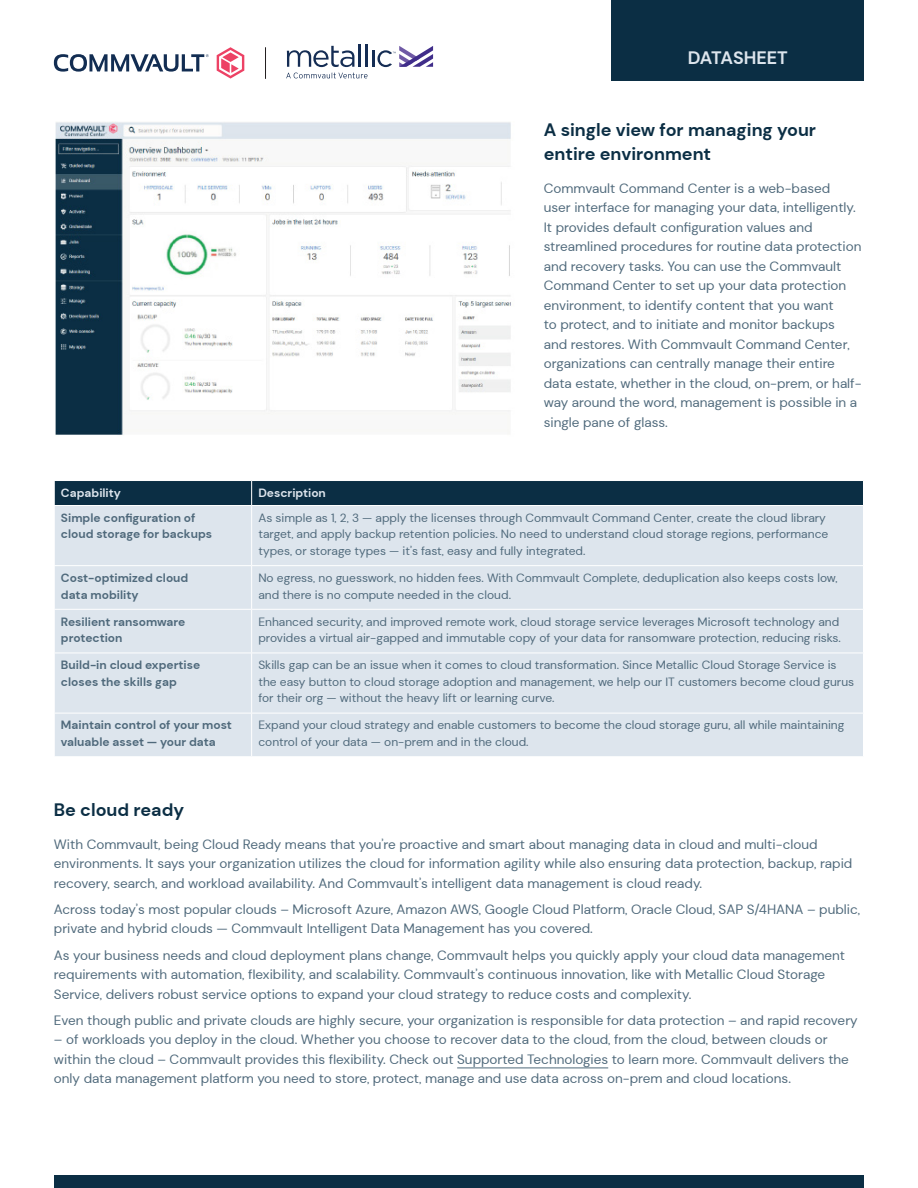
<style>
.page{position:relative;width:918px;height:1188px;background:#fff}
.page>*{position:absolute;margin:0;border:0;box-sizing:border-box;transform-origin:0 0}
.t1{font:700 18px/24px "DM Sans";color:#0b2e44}
.t2{font:700 18px "DM Sans";color:#dde5ed}
.t3{font:13.5px/19.5px "DM Sans";color:#4f697b}
.t4{font:12px/16.5px "DM Sans";color:#4f697b}
.t5{font:700 12px/16.5px "DM Sans";color:#4f697b}
.t6{font:700 12px "DM Sans";color:#dde5ed}
</style>
<div class="page">
<div style="left:612px;top:0;width:252px;height:81px;background:#0b2e44"></div>
<svg style="left:54px;top:54px;width:155px;height:18px"></svg>
<svg style="left:217px;top:47px;width:27px;height:32px"></svg>
<div style="left:54px;top:1175px;width:810px;height:13px;background:#0b2e44"></div>
<hr style="left:265px;top:47px;width:1px;height:32px;background:#231f20">
<hr style="left:358px;top:44px;width:3px;height:23px;background:#152d54">
<hr style="left:365px;top:44px;width:3px;height:23px;background:#152d54">
<svg style="left:287px;top:46px;width:67px;height:21px"></svg>
<svg style="left:286px;top:73px;width:82px;height:5px"></svg>
<svg style="left:372px;top:46px;width:61px;height:21px"></svg>
<hr style="left:457px;top:1068px;width:151px;height:1px;background:#4f697b">
<div style="left:55px;top:506px;width:808px;height:250px;background:#dde5ed"></div>
<hr style="left:251px;top:506px;width:1px;height:59px;background:#fff">
<hr style="left:54px;top:565px;width:198px;height:1px;background:#fff">
<hr style="left:252px;top:565px;width:612px;height:1px;background:#fff">
<hr style="left:251px;top:566px;width:1px;height:43px;background:#fff">
<hr style="left:54px;top:609px;width:198px;height:1px;background:#fff">
<hr style="left:252px;top:609px;width:612px;height:1px;background:#fff">
<hr style="left:251px;top:610px;width:1px;height:43px;background:#fff">
<hr style="left:54px;top:653px;width:198px;height:1px;background:#fff">
<hr style="left:252px;top:653px;width:612px;height:1px;background:#fff">
<hr style="left:251px;top:653px;width:1px;height:60px;background:#fff">
<hr style="left:54px;top:713px;width:198px;height:1px;background:#fff">
<hr style="left:252px;top:713px;width:612px;height:1px;background:#fff">
<hr style="left:251px;top:713px;width:1px;height:43px;background:#fff">
<div style="left:54px;top:481px;width:809px;height:24px;background:#0b2e44"></div>
<img style="left:55px;top:122px;width:456px;height:313px">
<h1 class="t2" style="left:688px;top:46px;width:102px">DATASHEET</h1>
<h1 class="t1" style="left:544px;top:118px;width:274px">A single view for managing your entire environment</h1>
<p class="t3" style="left:544px;top:178px;width:319px">Commvault Command Center is a web-based<br>user interface for managing your data, intelligently.<br>It provides default configuration values and streamlined procedures for routine data protection and recovery tasks. You can use the Commvault Command Center to set up your data protection environment, to identify content that you want<br>to protect, and to initiate and monitor backups and restores. With Commvault Command Center, organizations can centrally manage their entire data estate, whether in the cloud, on-prem, or half&shy;way around the word, management is possible in a single pane of glass.</p>
<p class="t6" style="left:61px;top:485px;width:62px">Capability</p>
<p class="t6" style="left:258px;top:485px;width:69px">Description</p>
<p class="t5" style="left:61px;top:509px;width:153px">Simple configuration of cloud storage for backups</p>
<p class="t4" style="left:258px;top:509px;width:571px">As simple as 1, 2, 3 — apply the licenses through Commvault Command Center, create the cloud library target, and apply backup retention policies. No need to understand cloud storage regions, performance types, or storage types — it’s fast, easy and fully integrated.</p>
<p class="t5" style="left:61px;top:570px;width:129px">Cost-optimized cloud data mobility</p>
<p class="t4" style="left:258px;top:570px;width:581px">No egress, no guesswork, no hidden fees. With Commvault Complete, deduplication also keeps costs low, and there is no compute needed in the cloud.</p>
<p class="t5" style="left:61px;top:613px;width:126px">Resilient ransomware protection</p>
<p class="t4" style="left:258px;top:613px;width:584px">Enhanced security, and improved remote work, cloud storage service leverages Microsoft technology and provides a virtual air-gapped and immutable copy of your data for ransomware protection, reducing risks.</p>
<p class="t5" style="left:61px;top:657px;width:141px">Build-in cloud expertise closes the skills gap</p>
<p class="t4" style="left:258px;top:657px;width:597px">Skills gap can be an issue when it comes to cloud transformation. Since Metallic Cloud Storage Service is the easy button to cloud storage adoption and management, we help our IT customers become cloud gurus for their org — without the heavy lift or learning curve.</p>
<p class="t5" style="left:61px;top:717px;width:172px">Maintain control of your most valuable asset — your data</p>
<p class="t4" style="left:258px;top:717px;width:587px">Expand your cloud strategy and enable customers to become the cloud storage guru, all while maintaining control of your data — on-prem and in the cloud.</p>
<h1 class="t1" style="left:54px;top:797px;width:132px">Be cloud ready</h1>
<p class="t3" style="left:54px;top:834px;width:800px">With Commvault, being Cloud Ready means that you’re proactive and smart about managing data in cloud and multi-cloud environments. It says your organization utilizes the cloud for information agility while also ensuring data protection, backup, rapid recovery, search, and workload availability. And Commvault’s intelligent data management is cloud ready.</p>
<p class="t3" style="left:54px;top:899px;width:808px">Across today’s most popular clouds – Microsoft Azure, Amazon AWS, Google Cloud Platform, Oracle Cloud, SAP S/4HANA – public, private and hybrid clouds — Commvault Intelligent Data Management has you covered.</p>
<p class="t3" style="left:54px;top:945px;width:793px">As your business needs and cloud deployment plans change, Commvault helps you quickly apply your cloud data management requirements with automation, flexibility, and scalability. Commvault’s continuous innovation, like with Metallic Cloud Storage<br>Service, delivers robust service options to expand your cloud strategy to reduce costs and complexity.</p>
<p class="t3" style="left:54px;top:1010px;width:805px">Even though public and private clouds are highly secure, your organization is responsible for data protection – and rapid recovery</p>
<p class="t3" style="left:54px;top:1030px;width:797px">– of workloads you deploy in the cloud. Whether you choose to recover data to the cloud, from the cloud, between clouds or within the cloud – Commvault provides this flexibility. Check out Supported Technologies to learn more. Commvault delivers the only data management platform you need to store, protect, manage and use data across on-prem and cloud locations.</p>
</div>
